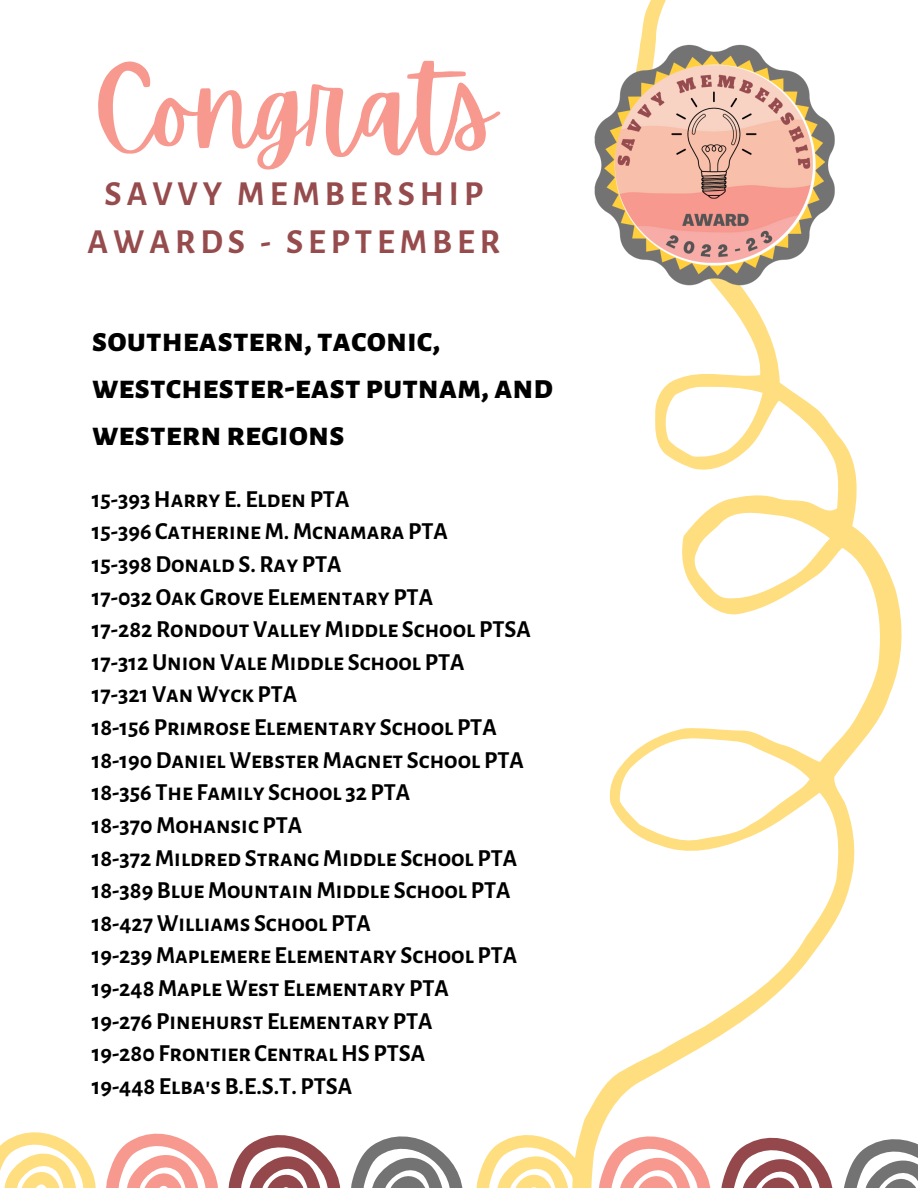
<style>
.page{position:relative;width:918px;height:1188px;background:#fff}
.page>*{position:absolute;margin:0;border:0;box-sizing:border-box;transform-origin:0 0}
.t1{font:109.5px "Apricots";color:#f7998f}
.t2{font:800 34.5px/47.2px "Alegreya Sans SC";color:#000}
.t3{font:700 34.5px/47.2px "Alegreya Sans SC";letter-spacing:.145em;color:#964b4d;text-align:center}
.t4{font:700 24px/32.7px "Alegreya Sans SC";color:#000}
</style>
<div class="page">
<svg style="left:581px;top:352px;width:321px;height:836px"></svg>
<img style="left:594px;top:0;width:241px;height:352px">
<svg style="left:0;top:1132px;width:96px;height:56px"></svg>
<svg style="left:476px;top:1131px;width:114px;height:57px"></svg>
<svg style="left:106px;top:1133px;width:112px;height:55px"></svg>
<svg style="left:598px;top:1132px;width:114px;height:56px"></svg>
<svg style="left:228px;top:1135px;width:113px;height:53px"></svg>
<svg style="left:721px;top:1134px;width:114px;height:54px"></svg>
<svg style="left:351px;top:1136px;width:112px;height:52px"></svg>
<svg style="left:843px;top:1135px;width:75px;height:53px"></svg>
<h1 class="t1" style="left:93px;top:44px;width:404px">Congrats</h1>
<h2 class="t3" style="left:87px;top:171px;width:414px">SAVVY MEMBERSHIP<br>AWARDS - SEPTEMBER</h2>
<h2 class="t2" style="left:92px;top:317px;width:463px">southeastern, taconic, westchester-east putnam, and westernregions</h2>
<p class="t4" style="left:92px;top:483px;width:440px">15-393Harry E. EldenPTA<br>15-396 CatherineM.Mcnamara PTA<br>15-398Donald S. Ray PTA<br>17-032Oak Grove Elementary PTA<br>17-282 Rondout ValleyMiddle School PTSA<br>17-312UnionValeMiddle School PTA<br>17-321 Van Wyck PTA<br>18-156 Primrose Elementary School PTA<br>18-190Daniel WebsterMagnet School PTA<br>18-356 The Family School 32 PTA<br>18-370Mohansic PTA<br>18-372Mildred StrangMiddle School PTA<br>18-389 BlueMountainMiddle School PTA<br>18-427 Williams School PTA<br>19-239Maplemere Elementary School PTA<br>19-248Maple West Elementary PTA<br>19-276 Pinehurst Elementary PTA<br>19-280 Frontier CentralHS PTSA<br>19-448 Elba's B.E.S.T. PTSA</p>
</div>
